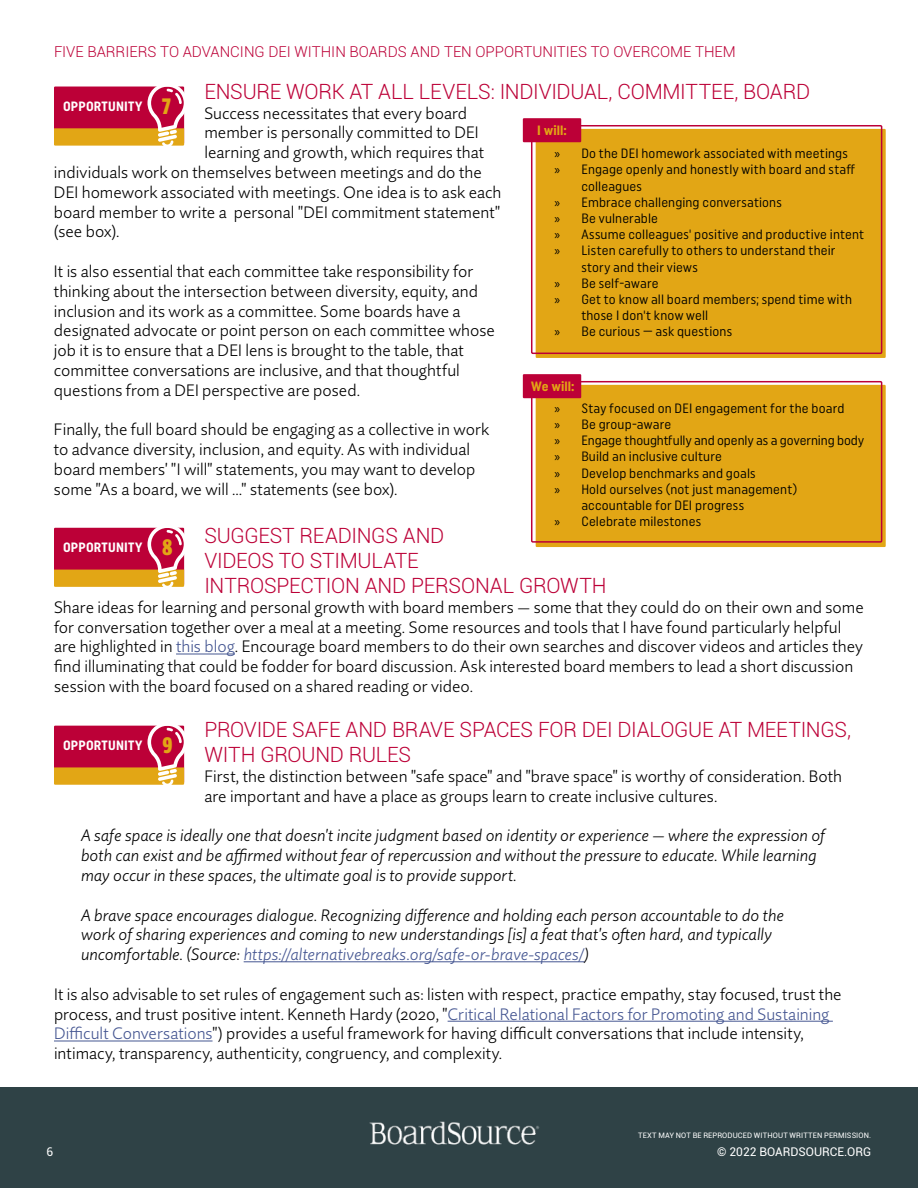
<style>
.page{position:relative;width:918px;height:1188px;background:#fff}
.page>*{position:absolute;margin:0;border:0;box-sizing:border-box;transform-origin:0 0}
.t1{font:300 21px/25.2px "Roboto";letter-spacing:-.015em;color:#bc0037}
.t2{font:300 16.5px/19.8px "Quire Sans Pro";color:#000}
.t3{font:italic 300 16.5px/19.8px "Quire Sans Pro";color:#000}
.t4{font:300 15px "Roboto";color:#bc0037}
.t5{font:13.5px/23px "Uniform Condensed";letter-spacing:.01em;color:#000}
.t6{font:700 13.5px "Uniform Condensed";letter-spacing:.015em;color:#fff}
.t7{font:12px "Roboto";color:#fff}
.t8{font:7.5px "Roboto";letter-spacing:.015em;color:#fff}
.s1{color:#465792}
.s2{font-family:"LFT Etica Compressed";font-weight:800;font-size:22.5px;color:#e2a615}
.s3{font-weight:700;color:#e2a615}
.s4{font-family:"Myriad Pro"}
</style>
<div class="page">
<hr style="left:176px;top:654px;width:59px;height:1px;background:#465792">
<hr style="left:244px;top:961px;width:341px;height:1px;background:#465792">
<hr style="left:448px;top:1021px;width:385px;height:1px;background:#465792">
<hr style="left:54px;top:1041px;width:159px;height:1px;background:#465792">
<div style="left:0;top:1087px;width:918px;height:101px;background:#2f4246"></div>
<img style="left:369px;top:1121px;width:171px;height:23px">
<svg style="left:54px;top:527px;width:131px;height:60px;background:#cc4340"></svg>
<svg style="left:54px;top:725px;width:131px;height:60px;background:#cc4340"></svg>
<svg style="left:54px;top:86px;width:131px;height:60px;background:#cc4340"></svg>
<div style="left:536px;top:129px;width:350px;height:229px;background:#e2a615"></div>
<div style="left:531px;top:125px;width:351px;height:229px;border:2px solid #bc0037"></div>
<div style="left:523px;top:118px;width:58px;height:24px;background:#bc0037"></div>
<div style="left:536px;top:385px;width:350px;height:162px;background:#e2a615"></div>
<div style="left:531px;top:381px;width:351px;height:162px;border:2px solid #bc0037"></div>
<div style="left:523px;top:374px;width:58px;height:24px;background:#bc0037"></div>
<p class="t4" style="left:54px;top:41px;width:683px">FIVE BARRIERS TO ADVANCING DEI WITHIN BOARDS AND TEN OPPORTUNITIES TO OVERCOME THEM</p>
<p class="t1" style="left:204px;top:78px;width:607px">ENSURE WORK AT ALL LEVELS: INDIVIDUAL, COMMITTEE, BOARD</p>
<p class="t2" style="left:204px;top:103px;width:264px">Success necessitates that every board</p>
<p class="t2" style="left:204px;top:123px;width:276px">member is personally committed to DEI</p>
<p class="t2" style="left:204px;top:142px;width:281px">learning and growth, which requires that</p>
<p class="t2" style="left:54px;top:162px;width:429px">individuals work on themselves between meetings and do the</p>
<p class="t2" style="left:54px;top:182px;width:449px">DEI homework associated with meetings. One idea is to ask each</p>
<p class="t2" style="left:54px;top:202px;width:448px">board member to write a personal "DEI commitment statement"</p>
<p class="t2" style="left:54px;top:222px;width:67px">(see box).</p>
<p class="t2" style="left:54px;top:261px;width:442px">It is also essential that each committee take responsibility for thinking about the intersection between diversity, equity, and inclusion and its work as a committee. Some boards have a designated advocate or point person on each committee whose job it is to ensure that a DEI lens is brought to the table, that committee conversations are inclusive, and that thoughtful questions from a DEI perspective are posed.</p>
<p class="t2" style="left:54px;top:420px;width:437px">Finally, the full board should be engaging as a collective in work to advance diversity, inclusion, and equity. As with individual board members' "I will" statements, you may want to develop some "As a board, we will …" statements (see box).</p>
<p class="t1" style="left:204px;top:522px;width:404px">SUGGEST READINGS AND<br>VIDEOS TO STIMULATE<br>INTROSPECTION AND PERSONAL GROWTH</p>
<p class="t2" style="left:54px;top:597px;width:811px">Share ideas for learning and personal growth with board members — some that they could do on their own and some for conversation together over a meal at a meeting. Some resources and tools that I have found particularly helpful are highlighted in <span class="s1">this blog</span>. Encourage board members to do their own searches and discover videos and articles they find illuminating that could be fodder for board discussion. Ask interested board members to lead a short discussion session with the board focused on a shared reading or video.</p>
<p class="t1" style="left:204px;top:716px;width:648px">PROVIDE SAFE AND BRAVE SPACES FOR DEI DIALOGUE AT MEETINGS,<br>WITH GROUND RULES</p>
<p class="t2" style="left:204px;top:766px;width:639px">First, the distinction between "safe space" and "brave space" is worthy of consideration. Both are important and have a place as groups learn to create inclusive cultures.</p>
<p class="t3" style="left:81px;top:826px;width:746px">A safe space is ideally one that doesn't incite judgment based on identity or experience — where the expression of both can exist and be affirmed without fear of repercussion and without the pressure to educate. While learning may occur in these spaces, the ultimate goal is to provide support.</p>
<p class="t3" style="left:81px;top:905px;width:705px">A brave space encourages dialogue. Recognizing difference and holding each person accountable to do the work of sharing experiences and coming to new understandings [is] a feat that's often hard, and typically uncomfortable. (Source: <span class="s1">https://alternativebreaks.org/safe-or-brave-spaces/</span>)</p>
<p class="t2" style="left:54px;top:984px;width:789px">It is also advisable to set rules of engagement such as: listen with respect, practice empathy, stay focused, trust the process, and trust positive intent. Kenneth Hardy (2020, "<span class="s1">Critical Relational Factors for Promoting and Sustaining Difficult Conversations</span>") provides a useful framework for having difficult conversations that include intensity, intimacy, transparency, authenticity, congruency, and complexity.</p>
<p class="t6" style="left:63px;top:98px;width:110px">OPPORTUNITY <span class="s2">7</span></p>
<p class="t5" style="left:554px;top:119px;width:295px;text-indent:-17px"><span class="s3">I will:<br></span><span class="s4">»</span> Do the DEI homework associated with meetings</p>
<p class="t5" style="left:554px;top:158px;width:302px"><span class="s4">»</span> Engage openly and honestly with board and staff</p>
<p class="t5" style="left:581px;top:174px;width:62px">colleagues</p>
<p class="t5" style="left:554px;top:190px;width:229px"><span class="s4">»</span> Embrace challenging conversations</p>
<p class="t5" style="left:554px;top:207px;width:105px"><span class="s4">»</span> Be vulnerable</p>
<p class="t5" style="left:554px;top:223px;width:311px"><span class="s4">»</span> Assume colleagues' positive and productive intent</p>
<p class="t5" style="left:554px;top:239px;width:282px"><span class="s4">»</span> Listen carefully to others to understand their</p>
<p class="t5" style="left:581px;top:255px;width:118px">story and their views</p>
<p class="t5" style="left:554px;top:271px;width:106px"><span class="s4">»</span> Be self-aware</p>
<p class="t5" style="left:554px;top:288px;width:299px"><span class="s4">»</span> Get to know all board members; spend time with</p>
<p class="t5" style="left:581px;top:304px;width:128px">those I don't know well</p>
<p class="t5" style="left:554px;top:320px;width:179px"><span class="s4">»</span> Be curious — ask questions</p>
<p class="t5" style="left:554px;top:376px;width:292px;line-height:21.5px;text-indent:-23px"><span class="s3">We will:<br></span><span class="s4">»</span> Stay focused on DEI engagement for the board</p>
<p class="t5" style="left:554px;top:412px;width:118px"><span class="s4">»</span> Be group-aware</p>
<p class="t5" style="left:554px;top:429px;width:311px"><span class="s4">»</span> Engage thoughtfully and openly as a governing body</p>
<p class="t5" style="left:554px;top:445px;width:169px"><span class="s4">»</span> Build an inclusive culture</p>
<p class="t5" style="left:554px;top:461px;width:203px"><span class="s4">»</span> Develop benchmarks and goals</p>
<p class="t5" style="left:554px;top:477px;width:244px"><span class="s4">»</span> Hold ourselves (not just management)</p>
<p class="t5" style="left:581px;top:493px;width:164px">accountable for DEI progress</p>
<p class="t5" style="left:554px;top:510px;width:148px"><span class="s4">»</span> Celebrate milestones</p>
<p class="t6" style="left:63px;top:540px;width:111px">OPPORTUNITY <span class="s2">8</span></p>
<p class="t6" style="left:63px;top:737px;width:111px">OPPORTUNITY <span class="s2">9</span></p>
<p class="t7" style="left:46px;top:1144px;width:8px">6</p>
<p class="t8" style="left:638px;top:1131px;width:235px">TEXT MAY NOT BE REPRODUCED WITHOUT WRITTEN PERMISSION.</p>
<p class="t7" style="left:717px;top:1144px;width:156px">© 2022 BOARDSOURCE.ORG</p>
</div>
